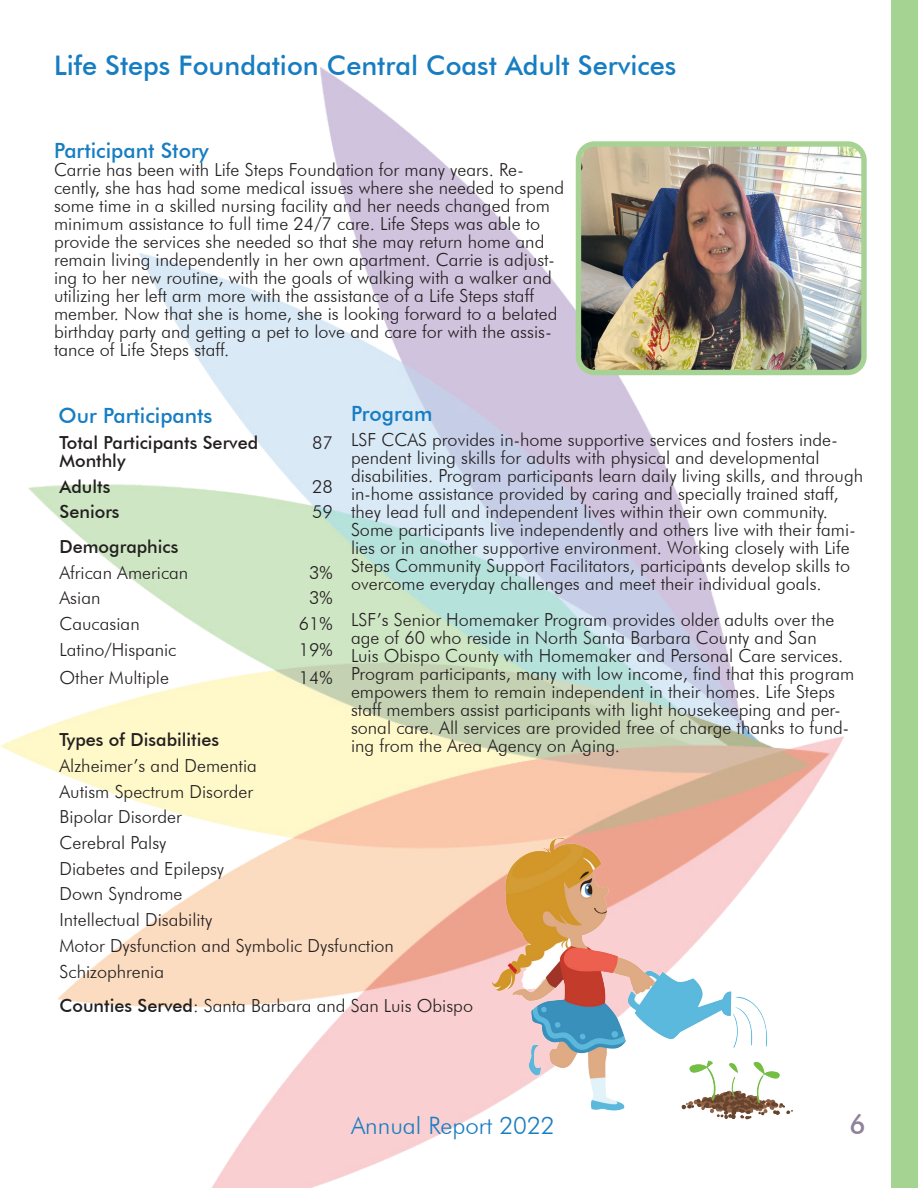
<style>
.page{position:relative;width:918px;height:1188px;background:#fff}
.page>*{position:absolute;margin:0;border:0;box-sizing:border-box;transform-origin:0 0}
.t1{font:500 27px "Futura BT";color:#177dc2}
.t2{font:500 27px "Futura BT";color:#908399}
.t3{font:300 24px "Futura BT";color:#197dc2}
.t4{font:500 21px "Futura BT";color:#177dc2}
.t5{font:300 18px/18px "Futura BT";color:#231f20}
.t6{font:500 18px/18px "Futura BT";color:#231f20}
.s1{font-weight:500}
</style>
<div class="page">
<div style="left:891px;top:0;width:27px;height:1188px;background:#a5d392"></div>
<img style="left:0;top:68px;width:850px;height:1120px">
<img style="left:578px;top:144px;width:283px;height:229px">
<div style="left:576px;top:141px;width:291px;height:234px;border:5px solid #a6d393;border-radius:16px"></div>
<img style="left:464px;top:829px;width:368px;height:322px">
<p class="t1" style="left:54px;top:49px;width:624px">Life Steps Foundation Central Coast Adult Services</p>
<p class="t4" style="left:54px;top:138px;width:156px">Participant Story</p>
<p class="t5" style="left:54px;top:160px;width:512px">Carrie has been with Life Steps Foundation for many years. Re&shy;cently, she has had some medical issues where she needed to spend some time in a skilled nursing facility and her needs changed from minimum assistance to full time 24/7 care. Life Steps was able to provide the services she needed so that she may return home and remain living independently in her own apartment. Carrie is adjust&shy;ing to her new routine, with the goals of walking with a walker and utilizing her left arm more with the assistance of a Life Steps staff member. Now that she is home, she is looking forward to a belated birthday party and getting a pet to love and care for with the assis&shy;tance of Life Steps staff.</p>
<p class="t4" style="left:351px;top:401px;width:83px">Program</p>
<p class="t4" style="left:59px;top:403px;width:155px">Our Participants</p>
<p class="t6" style="left:60px;top:433px;width:200px">Total Participants Served<br>Monthly</p>
<p class="t5" style="left:312px;top:433px;width:22px">87</p>
<p class="t6" style="left:60px;top:477px;width:52px">Adults</p>
<p class="t5" style="left:312px;top:477px;width:22px">28</p>
<p class="t6" style="left:60px;top:503px;width:62px">Seniors</p>
<p class="t5" style="left:312px;top:503px;width:22px">59</p>
<p class="t6" style="left:60px;top:537px;width:120px">Demographics</p>
<p class="t5" style="left:60px;top:563px;width:130px">African American</p>
<p class="t5" style="left:309px;top:563px;width:25px">3%</p>
<p class="t5" style="left:60px;top:589px;width:42px">Asian</p>
<p class="t5" style="left:309px;top:589px;width:25px">3%</p>
<p class="t5" style="left:60px;top:614px;width:82px">Caucasian</p>
<p class="t5" style="left:299px;top:614px;width:35px">61%</p>
<p class="t5" style="left:60px;top:640px;width:118px">Latino/Hispanic</p>
<p class="t5" style="left:299px;top:640px;width:35px">19%</p>
<p class="t5" style="left:60px;top:668px;width:111px">Other Multiple</p>
<p class="t5" style="left:299px;top:668px;width:35px">14%</p>
<p class="t5" style="left:351px;top:430px;width:514px">LSF CCAS provides in-home supportive services and fosters inde&shy;pendent living skills for adults with physical and developmental disabilities. Program participants learn daily living skills, and through in-home assistance provided by caring and specially trained staff, they lead full and independent lives within their own community.<br>Some participants live independently and others live with their fami&shy;lies or in another supportive environment. Working closely with Life Steps Community Support Facilitators, participants develop skills to overcome everyday challenges and meet their individual goals.</p>
<p class="t5" style="left:351px;top:610px;width:505px">LSF’s Senior Homemaker Program provides older adults over the age of 60 who reside in North Santa Barbara County and San<br>Luis Obispo County with Homemaker and Personal Care services.<br>Program participants, many with low income, find that this program empowers them to remain independent in their homes. Life Steps staff members assist participants with light housekeeping and per&shy;sonal care. All services are provided free of charge thanks to fund&shy;ing from the Area Agency on Aging.</p>
<p class="t6" style="left:60px;top:731px;width:161px">Types of Disabilities</p>
<p class="t5" style="left:60px;top:757px;width:199px">Alzheimer’s and Dementia</p>
<p class="t5" style="left:60px;top:782px;width:195px">Autism Spectrum Disorder</p>
<p class="t5" style="left:60px;top:808px;width:124px">Bipolar Disorder</p>
<p class="t5" style="left:60px;top:834px;width:108px">Cerebral Palsy</p>
<p class="t5" style="left:60px;top:859px;width:166px">Diabetes and Epilepsy</p>
<p class="t5" style="left:60px;top:885px;width:125px">Down Syndrome</p>
<p class="t5" style="left:60px;top:911px;width:154px">Intellectual Disability</p>
<p class="t5" style="left:60px;top:936px;width:336px">Motor Dysfunction and Symbolic Dysfunction</p>
<p class="t5" style="left:60px;top:962px;width:106px">Schizophrenia</p>
<p class="t5" style="left:60px;top:996px;width:415px"><span class="s1">Counties Served</span>: Santa Barbara and San Luis Obispo</p>
<p class="t3" style="left:351px;top:1111px;width:205px">Annual Report 2022</p>
<p class="t2" style="left:849px;top:1108px;width:18px">6</p>
</div>
